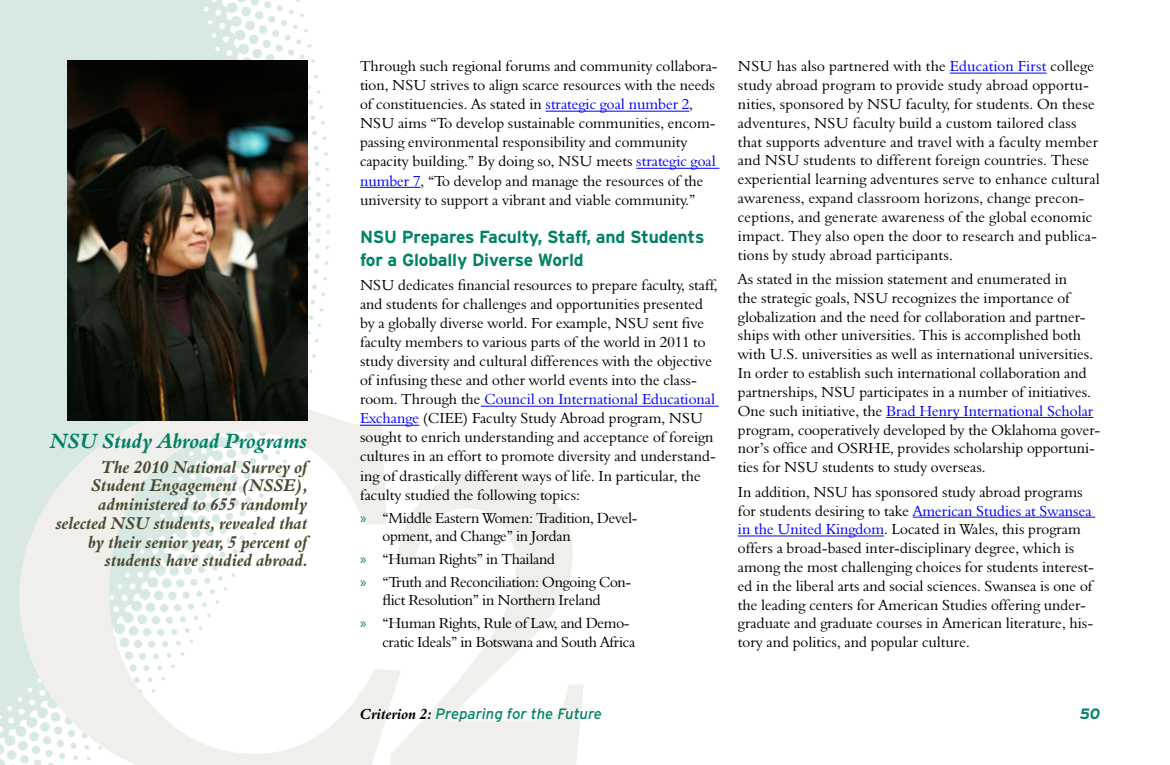
<style>
.page{position:relative;width:1170px;height:765px;background:#fff}
.page>*{position:absolute;margin:0;border:0;box-sizing:border-box;transform-origin:0 0}
.Cutline_Header{font:21.25px "Aldine 401 BT Bold Italic A";color:#008265}
.Cutline1{font:17.5px/18.8px "Aldine 401 BT Bold Italic A";color:#4a4a30;text-align:right}
.Body_Header{font:700 17.5px/22px "Interstate";letter-spacing:-.01em;color:#008265}
.Body{font:15px/18.9px "Aldine 401 BT Roman A";color:#000}
.Bulletted_List{font:15px/17.6px "Aldine 401 BT Roman A";letter-spacing:-.02em;color:#000}
.t1{font:italic 15px "Interstate";color:#008265}
.t2{font:italic 700 15px "Interstate";color:#008265}
.s1{color:#00f}
.s2{font-family:"Myriad Pro";color:#008265}
.s3{font-family:"Aldine 401 BT Bold Italic A";font-style:normal;color:#000}
</style>
<div class="page">
<svg style="left:0;top:0;width:330px;height:765px;fill:#d8e9e4"></svg>
<svg style="left:19px;top:400px;width:565px;height:365px"></svg>
<hr style="left:546px;top:111px;width:143px;height:1px;background:#00f">
<hr style="left:636px;top:168px;width:83px;height:1px;background:#00f">
<hr style="left:360px;top:187px;width:61px;height:1px;background:#00f">
<hr style="left:481px;top:406px;width:238px;height:1px;background:#00f">
<hr style="left:360px;top:425px;width:59px;height:1px;background:#00f">
<hr style="left:950px;top:73px;width:97px;height:1px;background:#00f">
<hr style="left:886px;top:417px;width:207px;height:1px;background:#00f">
<hr style="left:913px;top:517px;width:182px;height:1px;background:#00f">
<hr style="left:738px;top:536px;width:146px;height:1px;background:#00f">
<img style="left:68px;top:60px;width:240px;height:361px">
<p class="Cutline_Header" style="left:50px;top:428px;width:259px">NSU Study Abroad Programs</p>
<p class="Cutline1" style="left:56px;top:457px;width:253px">The 2010 National Survey of<br>Student Engagement (NSSE), administered to 655 randomly selected NSU students, revealed that by their senior year, 5 percent of students have studied abroad.</p>
<p class="Body" style="left:360px;top:57px;width:359px">Through such regional forums and community collabora&shy;tion, NSU strives to align scarce resources with the needs of constituencies. As stated in <span class="s1">strategic goal number 2</span>, NSU aims “To develop sustainable communities, encom&shy;passing environmental responsibility and community capacity building.” By doing so, NSU meets <span class="s1">strategic goal number 7</span>, “To develop and manage the resources of the university to support a vibrant and viable community.”</p>
<p class="Body_Header" style="left:360px;top:226px;width:346px">NSU Prepares Faculty, Staff, and Students for a Globally Diverse World</p>
<p class="Body" style="left:360px;top:275px;width:359px">NSU dedicates financial resources to prepare faculty, staff, and students for challenges and opportunities presented by a globally diverse world. For example, NSU sent five faculty members to various parts of the world in 2011 to study diversity and cultural differences with the objective of infusing these and other world events into the class&shy;room. Through the <span class="s1">Council on International Educational Exchange</span> (CIEE) Faculty Study Abroad program, NSU sought to enrich understanding and acceptance of foreign cultures in an effort to promote diversity and understand&shy;ing of drastically different ways of life. In particular, the faculty studied the following topics:</p>
<p class="Bulletted_List" style="left:382px;top:509px;width:257px;text-indent:-22px"><span class="s2">»</span> “Middle Eastern Women: Tradition, Devel&shy;opment, and Change” in Jordan</p>
<p class="Bulletted_List" style="left:360px;top:550px;width:197px"><span class="s2">»</span> “Human Rights” in Thailand</p>
<p class="Bulletted_List" style="left:360px;top:573px;width:273px;text-align:center"><span class="s2">»</span> “Truth and Reconciliation: Ongoing Con&shy;flict Resolution” in Northern Ireland</p>
<p class="Bulletted_List" style="left:382px;top:613px;width:254px;line-height:19px;text-indent:-22px"><span class="s2">»</span> “Human Rights, Rule of Law, and Demo&shy;cratic Ideals” in Botswana and South Africa</p>
<p class="Body" style="left:738px;top:57px;width:364px">NSU has also partnered with the <span class="s1">Education First</span> college study abroad program to provide study abroad opportu&shy;nities, sponsored by NSU faculty, for students. On these adventures, NSU faculty build a custom tailored class that supports adventure and travel with a faculty member and NSU students to different foreign countries. These experiential learning adventures serve to enhance cultural awareness, expand classroom horizons, change precon&shy;ceptions, and generate awareness of the global economic impact. They also open the door to research and publica&shy;tions by study abroad participants.</p>
<p class="Body" style="left:738px;top:269px;width:364px">As stated in the mission statement and enumerated in<br>the strategic goals, NSU recognizes the importance of globalization and the need for collaboration and partner&shy;ships with other universities. This is accomplished both with U.S. universities as well as international universities.<br>In order to establish such international collaboration and partnerships, NSU participates in a number of initiatives.<br>One such initiative, the <span class="s1">Brad Henry International Scholar </span>program, cooperatively developed by the Oklahoma gover&shy;nor’s office and OSRHE, provides scholarship opportuni&shy;ties for NSU students to study overseas.</p>
<p class="Body" style="left:738px;top:482px;width:357px">In addition, NSU has sponsored study abroad programs for students desiring to take <span class="s1">American Studies at Swansea in the United Kingdom</span>. Located in Wales, this program offers a broad-based inter-disciplinary degree, which is among the most challenging choices for students interest&shy;ed in the liberal arts and social sciences. Swansea is one of the leading centers for American Studies offering under&shy;graduate and graduate courses in American literature, his&shy;tory and politics, and popular culture.</p>
<p class="t1" style="left:360px;top:704px;width:244px"><span class="s3">Criterion 2:</span> Preparing for the Future</p>
<p class="t2" style="left:1080px;top:704px;width:22px">50</p>
</div>
